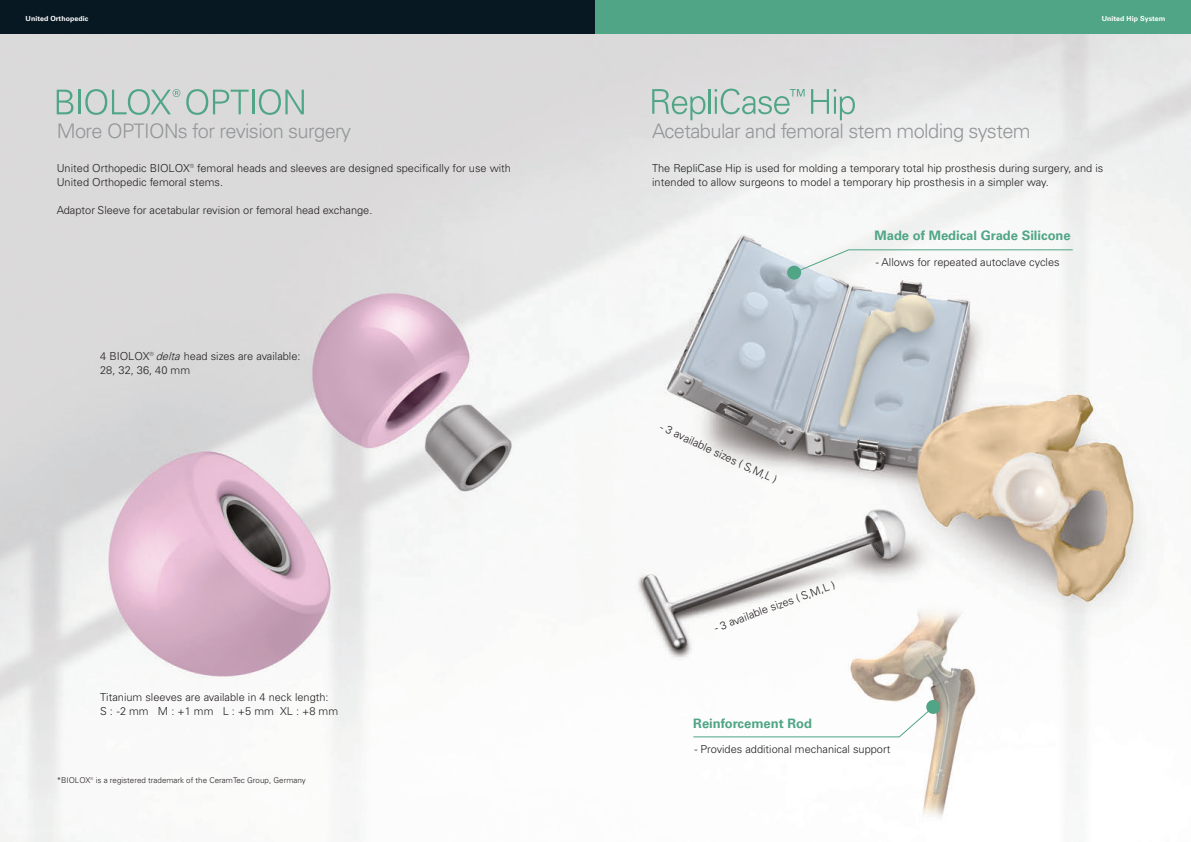
<style>
.page{position:relative;width:1191px;height:842px;background:#fff}
.page>*{position:absolute;margin:0;border:0;box-sizing:border-box;transform-origin:0 0}
.中標{font:300 20px "Univers LT Pro 45";letter-spacing:-.03em;color:#939598}
.小標{font:700 13px "Univers LT Pro 65";color:#4fa586}
.內文{font:300 11px/14px "Univers LT Pro 45";color:#231f20}
.內文-2{font:300 8px "Univers LT Pro 45";color:#231f20}
.t1{font:700 7px "Univers LT Pro 65";letter-spacing:.01em;color:#fff}
.s1{font-style:italic}
</style>
<div class="page">
<img style="left:0;top:34px;width:1191px;height:808px">
<svg style="left:57px;top:90px;width:16px;height:24px"></svg>
<hr style="left:78px;top:90px;width:3px;height:24px;background:#4fa586">
<svg style="left:85px;top:89px;width:95px;height:26px;background:#bacdc6"></svg>
<svg style="left:186px;top:89px;width:63px;height:26px;background:#b9cdc6"></svg>
<hr style="left:252px;top:90px;width:2px;height:24px;background:#4fa586">
<svg style="left:259px;top:89px;width:45px;height:26px"></svg>
<svg style="left:652px;top:89px;width:53px;height:31px;background:#bccfc8"></svg>
<hr style="left:708px;top:89px;width:2px;height:25px;background:#4fa586">
<svg style="left:714px;top:89px;width:90px;height:25px;background:#bfd2cb"></svg>
<svg style="left:811px;top:89px;width:44px;height:31px"></svg>
<svg style="left:793px;top:249px;width:280px;height:25px"></svg>
<div style="left:787px;top:266px;width:14px;height:14px;background:#4fa586;border-radius:50%"></div>
<svg style="left:692px;top:705px;width:242px;height:33px"></svg>
<div style="left:926px;top:700px;width:14px;height:14px;background:#4fa586;border-radius:50%"></div>
<div style="left:0;top:0;width:595px;height:34px;background:#071822"></div>
<div style="left:595px;top:0;width:596px;height:34px;background:#4fa586"></div>
<p class="t1" style="left:26px;top:14px;width:64px">United Orthopedic</p>
<p class="t1" style="left:1101px;top:14px;width:65px">United Hip System</p>
<p class="中標" style="left:57px;top:118px;width:296px">More OPTIONs for revision surgery</p>
<p class="中標" style="left:652px;top:118px;width:380px">Acetabular and femoral stem molding system</p>
<p class="內文" style="left:57px;top:161px;width:456px">United Orthopedic BIOLOX® femoral heads and sleeves are designed specifically for use with<br>United Orthopedic femoral stems.</p>
<p class="內文" style="left:57px;top:203px;width:317px">Adaptor Sleeve for acetabular revision or femoral head exchange.</p>
<p class="內文" style="left:100px;top:348px;width:202px">4 BIOLOX® <span class="s1">delta</span> head sizes are available:</p>
<p class="內文" style="left:100px;top:362px;width:91px">28, 32, 36, 40 mm</p>
<p class="內文" style="left:100px;top:690px;width:230px">Titanium sleeves are available in 4 neck length:</p>
<p class="內文" style="left:100px;top:704px;width:239px">S : -2 mm M : +1 mm L : +5 mm XL : +8 mm</p>
<p class="內文-2" style="left:57px;top:775px;width:250px">*BIOLOX® is a registered trademark of the CeramTec Group, Germany</p>
<p class="內文" style="left:652px;top:161px;width:452px">The RepliCase Hip is used for molding a temporary total hip prosthesis during surgery, and is intended to allow surgeons to model a temporary hip prosthesis in a simpler way.</p>
<p class="小標" style="left:874px;top:227px;width:198px">Made of Medical Grade Silicone</p>
<p class="內文" style="left:875px;top:254px;width:185px">- Allows for repeated autoclave cycles</p>
<p class="內文" style="left:664px;top:419px;width:129px;rotate:25deg">- 3 available sizes ( S,M,L )</p>
<p class="內文" style="left:712px;top:621px;width:129px;rotate:-20deg">- 3 available sizes ( S,M,L )</p>
<p class="小標" style="left:693px;top:714px;width:120px">Reinforcement Rod</p>
<p class="內文" style="left:694px;top:742px;width:197px">- Provides additional mechanical support</p>
</div>
